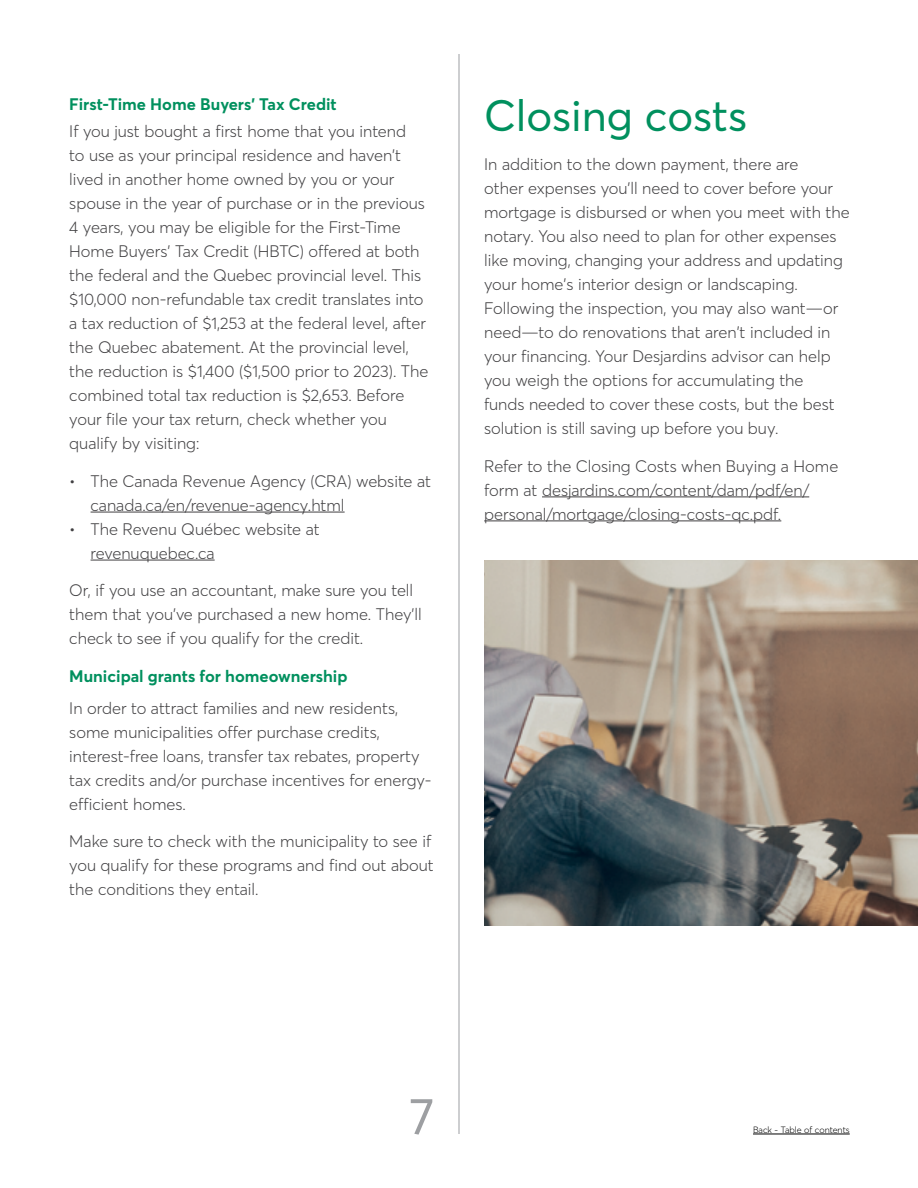
<style>
.page{position:relative;width:918px;height:1188px;background:#fff}
.page>*{position:absolute;margin:0;border:0;box-sizing:border-box;transform-origin:0 0}
.t1{font:50.55px "Desjardins Sans";color:#9d9fa2}
.t2{font:43.5px "Desjardins Sans";color:#00905e}
.t3{font:300 16.5px/24px "Desjardins Sans";color:#414042}
.t4{font:700 16.5px "Desjardins Sans";color:#00905e}
.t5{font:300 9px "Desjardins Sans";color:#000}
</style>
<div class="page">
<hr style="left:459px;top:54px;width:1px;height:1080px;background:#9d9fa2">
<hr style="left:542px;top:497px;width:267px;height:1px;background:#414042">
<hr style="left:484px;top:521px;width:297px;height:1px;background:#414042">
<hr style="left:91px;top:512px;width:254px;height:1px;background:#414042">
<hr style="left:91px;top:560px;width:124px;height:1px;background:#414042">
<img style="left:484px;top:561px;width:434px;height:364px">
<hr style="left:753px;top:1134px;width:97px;height:1px;background:#000">
<h4 class="t4" style="left:69px;top:94px;width:269px">First-Time Home Buyers' Tax Credit</h4>
<p class="t3" style="left:69px;top:119px;width:361px">If you just bought a first home that you intend<br>to use as your principal residence and haven't lived in another home owned by you or your spouse in the year of purchase or in the previous 4 years, you may be eligible for the First-Time Home Buyers' Tax Credit (HBTC) offered at both the federal and the Quebec provincial level. This $10,000 non-refundable tax credit translates into a tax reduction of $1,253 at the federal level, after the Quebec abatement. At the provincial level, the reduction is $1,400 ($1,500 prior to 2023). The combined total tax reduction is $2,653. Before your file your tax return, check whether you qualify by visiting:</p>
<p class="t3" style="left:91px;top:469px;width:342px;text-indent:-21px">• The Canada Revenue Agency (CRA) website at canada.ca/en/revenue-agency.html</p>
<p class="t3" style="left:91px;top:517px;width:231px;text-indent:-21px">• The Revenu Québec website at revenuquebec.ca</p>
<p class="t3" style="left:69px;top:578px;width:354px">Or, if you use an accountant, make sure you tell them that you've purchased a new home. They'll check to see if you qualify for the credit.</p>
<h4 class="t4" style="left:69px;top:666px;width:280px">Municipal grants for homeownership</h4>
<p class="t3" style="left:69px;top:696px;width:364px">In order to attract families and new residents, some municipalities offer purchase credits, interest-free loans, transfer tax rebates, property tax credits and/or purchase incentives for energy&shy;efficient homes.</p>
<p class="t3" style="left:69px;top:830px;width:366px">Make sure to check with the municipality to see if you qualify for these programs and find out about the conditions they entail.</p>
<h3 class="t2" style="left:484px;top:89px;width:264px">Closing costs</h3>
<p class="t3" style="left:484px;top:152px;width:367px">In addition to the down payment, there are<br>other expenses you'll need to cover before your mortgage is disbursed or when you meet with the notary. You also need to plan for other expenses like moving, changing your address and updating your home's interior design or landscaping.<br>Following the inspection, you may also want—or need—to do renovations that aren't included in your financing. Your Desjardins advisor can help you weigh the options for accumulating the<br>funds needed to cover these costs, but the best solution is still saving up before you buy.</p>
<p class="t3" style="left:484px;top:454px;width:356px">Refer to the Closing Costs when Buying a Home form at desjardins.com/content/dam/pdf/en/ personal/mortgage/closing-costs-qc.pdf.</p>
<h1 class="t1" style="left:410px;top:1085px;width:26px">7</h1>
<p class="t5" style="left:753px;top:1125px;width:98px">Back - Table of contents</p>
</div>
